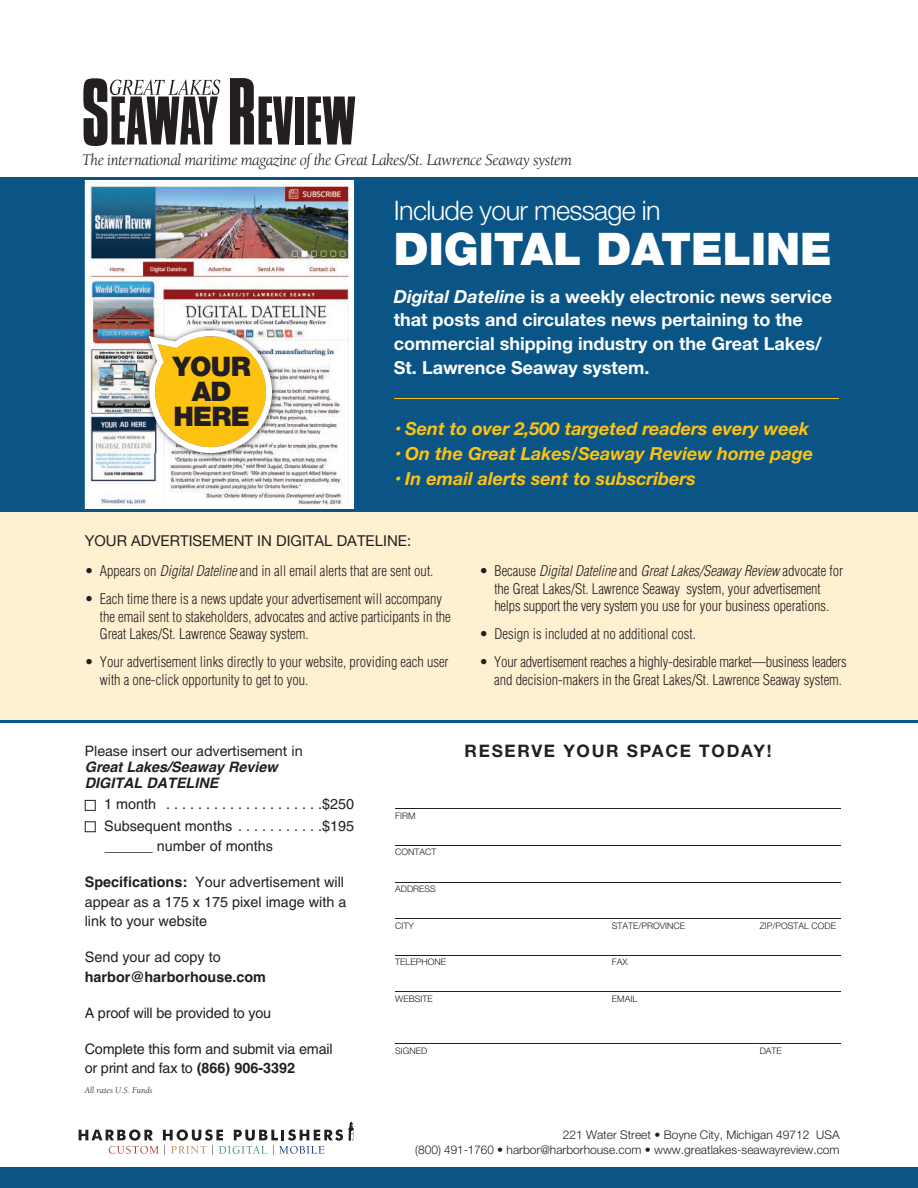
<style>
.page{position:relative;width:918px;height:1188px;background:#fff}
.page>*{position:absolute;margin:0;border:0;box-sizing:border-box;transform-origin:0 0}
.t1{font:900 45px "Helvetica Neue";color:#fff}
.t2{font:300 27px "Helvetica Neue";letter-spacing:-.025em;color:#fff}
.t3{font:900 27px/24.9px "Helvetica Neue";letter-spacing:-.025em;color:#231f20;text-align:center}
.t4{font:700 18px/23.5px "Helvetica Neue";color:#fff}
.t5{font:italic 700 18px "Helvetica Neue";color:#fec210}
.t6{font:700 17.25px "Helvetica Neue";letter-spacing:.1em;color:#231f20}
.t7{font:italic 16.65px "Berkeley";letter-spacing:-.03em;color:#231f20}
.t8{font:15px "Helvetica Neue East A";color:#231f20}
.t9{font:300 condensed 14.4px/17.4px "Helvetica";color:#231f20}
.t10{font:14.4px/19.5px "Helvetica";color:#231f20}
.t11{font:italic 700 14.4px/15.9px "Helvetica";color:#231f20}
.t12{font:14.4px "Helvetica Neue";color:#231f20}
.t13{font:700 14.4px "Helvetica";color:#231f20}
.t14{font:300 12px/15px "Helvetica Neue";color:#231f20;text-align:right}
.t15{font:300 9px "Helvetica Neue";color:#231f20}
.t16{font:italic 9px "Berkeley";color:#231f20}
.s1{font-style:italic}
.s2{color:#fff}
.s3{font-weight:700}
</style>
<div class="page">
<div style="left:0;top:178px;width:918px;height:333px;background:#0a5586"></div>
<div style="left:0;top:511px;width:918px;height:212px;background:#fef0d0"></div>
<div style="left:0;top:1168px;width:918px;height:20px;background:#0a5586"></div>
<svg style="left:308px;top:97px;width:47px;height:47px"></svg>
<svg style="left:83px;top:78px;width:137px;height:68px"></svg>
<svg style="left:230px;top:78px;width:63px;height:66px"></svg>
<div style="left:295px;top:97px;width:9px;height:47px;background:#231f20"></div>
<svg style="left:79px;top:1121px;width:275px;height:34px"></svg>
<img style="left:85px;top:180px;width:269px;height:329px">
<hr style="left:394px;top:399px;width:444px;height:1px;background:#fec210">
<img style="left:116px;top:305px;width:179px;height:171px">
<svg style="left:147px;top:328px;width:127px;height:127px;background:#efcb60"></svg>
<div style="left:85px;top:800px;width:10px;height:11px;border:1px solid #231f20"></div>
<div style="left:85px;top:822px;width:10px;height:10px;border:1px solid #231f20"></div>
<hr style="left:395px;top:809px;width:446px;height:1px;background:#231f20">
<hr style="left:395px;top:845px;width:446px;height:1px;background:#231f20">
<hr style="left:395px;top:882px;width:446px;height:1px;background:#231f20">
<hr style="left:395px;top:919px;width:446px;height:1px;background:#231f20">
<hr style="left:395px;top:955px;width:446px;height:1px;background:#231f20">
<hr style="left:395px;top:992px;width:446px;height:1px;background:#231f20">
<hr style="left:395px;top:1043px;width:446px;height:1px;background:#231f20">
<hr style="left:0;top:509px;width:918px;height:3px;background:#0a5586">
<hr style="left:0;top:720px;width:918px;height:3px;background:#0a5586">
<hr style="left:0;top:177px;width:918px;height:3px;background:#0a5586">
<p class="t7" style="left:82px;top:153px;width:492px">The international maritime magazine of the Great Lakes/St. Lawrence Seaway system</p>
<h2 class="t3" style="left:173px;top:356px;width:79px">YOUR<br>AD<br>HERE</h2>
<h2 class="t2" style="left:394px;top:201px;width:268px">Include your message in</h2>
<h1 class="t1" style="left:394px;top:233px;width:439px">DIGITAL DATELINE</h1>
<p class="t4" style="left:394px;top:286px;width:440px"><span class="s1">Digital Dateline</span> is a weekly electronic news service that posts and circulates news pertaining to the commercial shipping industry on the Great Lakes/ St. Lawrence Seaway system.</p>
<p class="t5" style="left:394px;top:414px;width:417px">• Sent to over 2,500 targeted readers every week</p>
<p class="t5" style="left:394px;top:439px;width:421px">• On the Great Lakes/Seaway Review home page</p>
<p class="t5" style="left:394px;top:465px;width:303px">• In email alerts sent to subscribers</p>
<p class="t8" style="left:85px;top:535px;width:328px">YOUR ADVERTISEMENT IN DIGITAL DATELINE:</p>
<p class="t9" style="left:85px;top:563px;width:350px">• Appears on <span class="s1">Digital Dateline</span> and in all email alerts that are sent out.</p>
<p class="t9" style="left:100px;top:592px;width:353px;text-indent:-15px">• Each time there is a news update your advertisement will accompany the email sent to stakeholders, advocates and active participants in the<br>Great Lakes/St. Lawrence Seaway system.</p>
<p class="t9" style="left:100px;top:655px;width:350px;text-indent:-15px">• Your advertisement links directly to your website, providing each user with a one-click opportunity to get to you.</p>
<p class="t9" style="left:479px;top:563px;width:365px;text-align:center">• Because <span class="s1">Digital Dateline</span> and <span class="s1">Great Lakes/Seaway Review</span> advocate for the Great Lakes/St. Lawrence Seaway system, your advertisement<br>helps support the very system you use for your business operations.</p>
<p class="t9" style="left:479px;top:626px;width:218px">• Design is included at no additional cost.</p>
<p class="t9" style="left:494px;top:655px;width:354px;text-indent:-15px">• Your advertisement reaches a highly-desirable market—business leaders and decision-makers in the Great Lakes/St. Lawrence Seaway system.</p>
<p class="t12" style="left:85px;top:745px;width:219px">Please insert our advertisement in</p>
<p class="t11" style="left:85px;top:759px;width:194px">Great Lakes/Seaway Review<br>DIGITAL DATELINE</p>
<p class="t10" style="left:85px;top:796px;width:271px"><span class="s2">■</span> 1 month . . . . . . . . . . . . . . . . . . . .$250</p>
<p class="t10" style="left:105px;top:817px;width:251px;line-height:20.9px;text-indent:-20px"><span class="s2">■</span> Subsequent months . . . . . . . . . . .$195 ______ number of months</p>
<p class="t10" style="left:85px;top:874px;width:263px"><span class="s3">Specifications:</span> Your advertisement will appear as a 175 x 175 pixel image with a link to your website</p>
<p class="t10" style="left:85px;top:949px;width:138px">Send your ad copy to</p>
<p class="t13" style="left:85px;top:968px;width:183px">harbor@harborhouse.com</p>
<p class="t10" style="left:85px;top:1004px;width:188px">A proof will be provided to you</p>
<p class="t10" style="left:85px;top:1040px;width:249px">Complete this form and submit via email or print and fax to <span class="s3">(866) 906-3392</span></p>
<p class="t16" style="left:85px;top:1086px;width:69px">All rates U.S. Funds</p>
<p class="t6" style="left:465px;top:745px;width:308px">RESERVE YOUR SPACE TODAY!</p>
<p class="t15" style="left:395px;top:812px;width:22px">FIRM</p>
<p class="t15" style="left:395px;top:849px;width:43px">CONTACT</p>
<p class="t15" style="left:395px;top:886px;width:42px">ADDRESS</p>
<p class="t15" style="left:395px;top:922px;width:20px">CITY</p>
<p class="t15" style="left:612px;top:922px;width:75px">STATE/PROVINCE</p>
<p class="t15" style="left:760px;top:922px;width:78px">ZIP/POSTAL CODE</p>
<p class="t15" style="left:395px;top:959px;width:52px">TELEPHONE</p>
<p class="t15" style="left:612px;top:959px;width:17px">FAX</p>
<p class="t15" style="left:395px;top:995px;width:39px">WEBSITE</p>
<p class="t15" style="left:612px;top:995px;width:27px">EMAIL</p>
<p class="t15" style="left:395px;top:1047px;width:34px">SIGNED</p>
<p class="t15" style="left:760px;top:1047px;width:24px">DATE</p>
<p class="t14" style="left:415px;top:1128px;width:426px">221 Water Street • Boyne City, Michigan 49712 USA<br>(800) 491-1760 • harbor@harborhouse.com • www.greatlakes-seawayreview.com</p>
</div>
